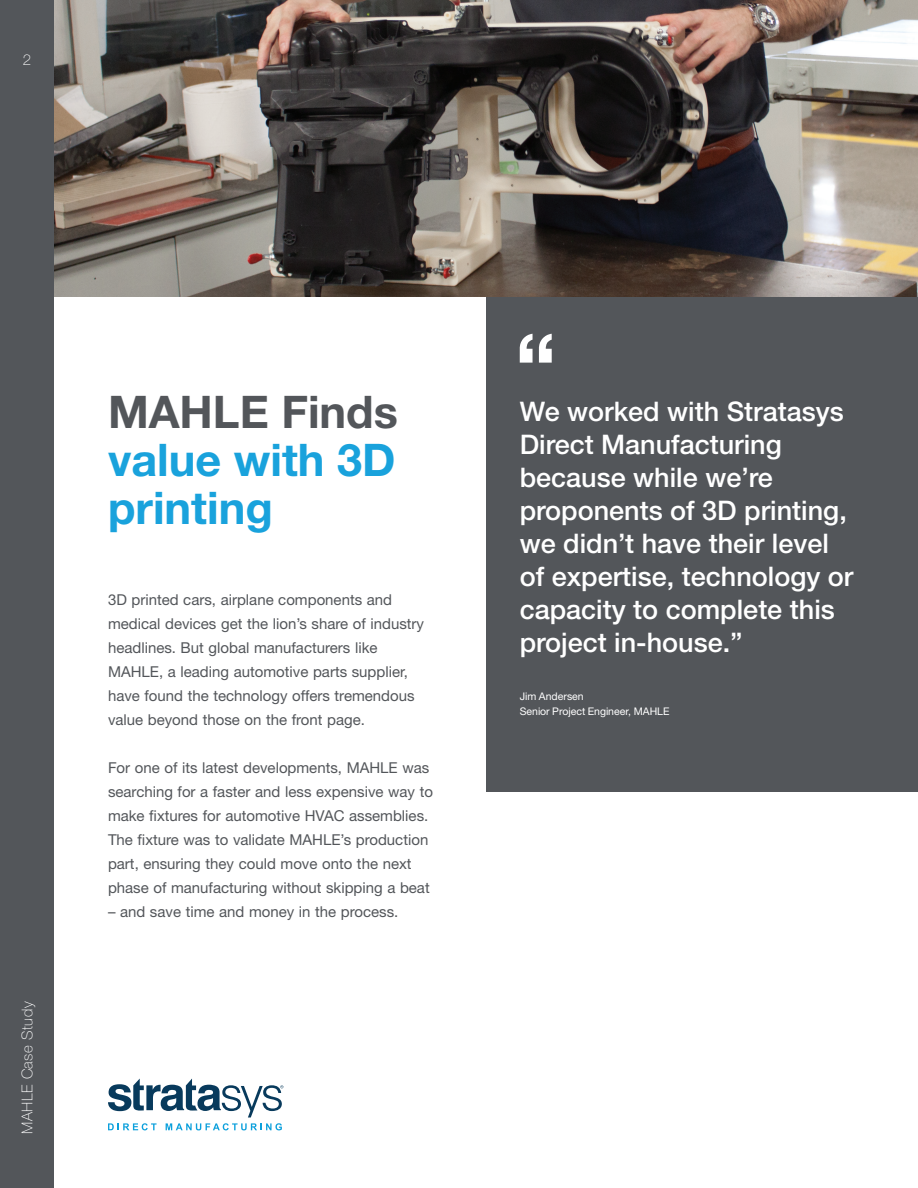
<style>
.page{position:relative;width:918px;height:1188px;background:#fff}
.page>*{position:absolute;margin:0;border:0;box-sizing:border-box;transform-origin:0 0}
.t1{font:700 45px/48px "Helvetica Neue LT Std";color:#19a2dc}
.t2{font:700 45px "Helvetica Neue LT Std";color:#53565a}
.t3{font:500 27px/33px "Helvetica Neue LT Std";color:#fff}
.t4{font:15px/24px "Helvetica Neue LT Std";color:#53565a}
.t5{font:100 15px "Helvetica Neue LT Std";letter-spacing:.03em;color:#fff}
.t6{font:10.5px/15px "Helvetica Neue LT Std";letter-spacing:-.005em;color:#fff}
</style>
<div class="page">
<img style="left:54px;top:0;width:864px;height:297px">
<div style="left:0;top:0;width:54px;height:1188px;background:#53565a"></div>
<svg style="left:108px;top:1079px;width:175px;height:38px"></svg>
<svg style="left:108px;top:1123px;width:49px;height:7px"></svg>
<svg style="left:166px;top:1123px;width:116px;height:7px"></svg>
<div style="left:486px;top:297px;width:432px;height:495px;background:#53565a"></div>
<svg style="left:520px;top:334px;width:32px;height:29px"></svg>
<p class="t5" style="left:23px;top:51px;width:10px">2</p>
<p class="t5" style="left:18px;top:1134px;width:134px;rotate:-90deg">MAHLE Case Study</p>
<h1 class="t2" style="left:108px;top:384px;width:291px">MAHLE Finds</h1>
<h1 class="t1" style="left:108px;top:435px;width:289px">value with 3D printing</h1>
<p class="t4" style="left:108px;top:587px;width:318px">3D printed cars, airplane components and medical devices get the lion’s share of industry headlines. But global manufacturers like MAHLE, a leading automotive parts supplier, have found the technology offers tremendous value beyond those on the front page.</p>
<p class="t4" style="left:108px;top:755px;width:327px">For one of its latest developments, MAHLE was searching for a faster and less expensive way to make fixtures for automotive HVAC assemblies.<br>The fixture was to validate MAHLE’s production part, ensuring they could move onto the next phase of manufacturing without skipping a beat</p>
<p class="t4" style="left:108px;top:899px;width:292px">– and save time and money in the process.</p>
<h2 class="t3" style="left:520px;top:394px;width:335px">We worked with Stratasys<br>Direct Manufacturing because while we’re proponents of 3D printing, we didn’t have their level of expertise, technology or capacity to complete this project in-house.”</h2>
<p class="t6" style="left:520px;top:688px;width:151px">Jim Andersen<br>Senior Project Engineer, MAHLE</p>
</div>
